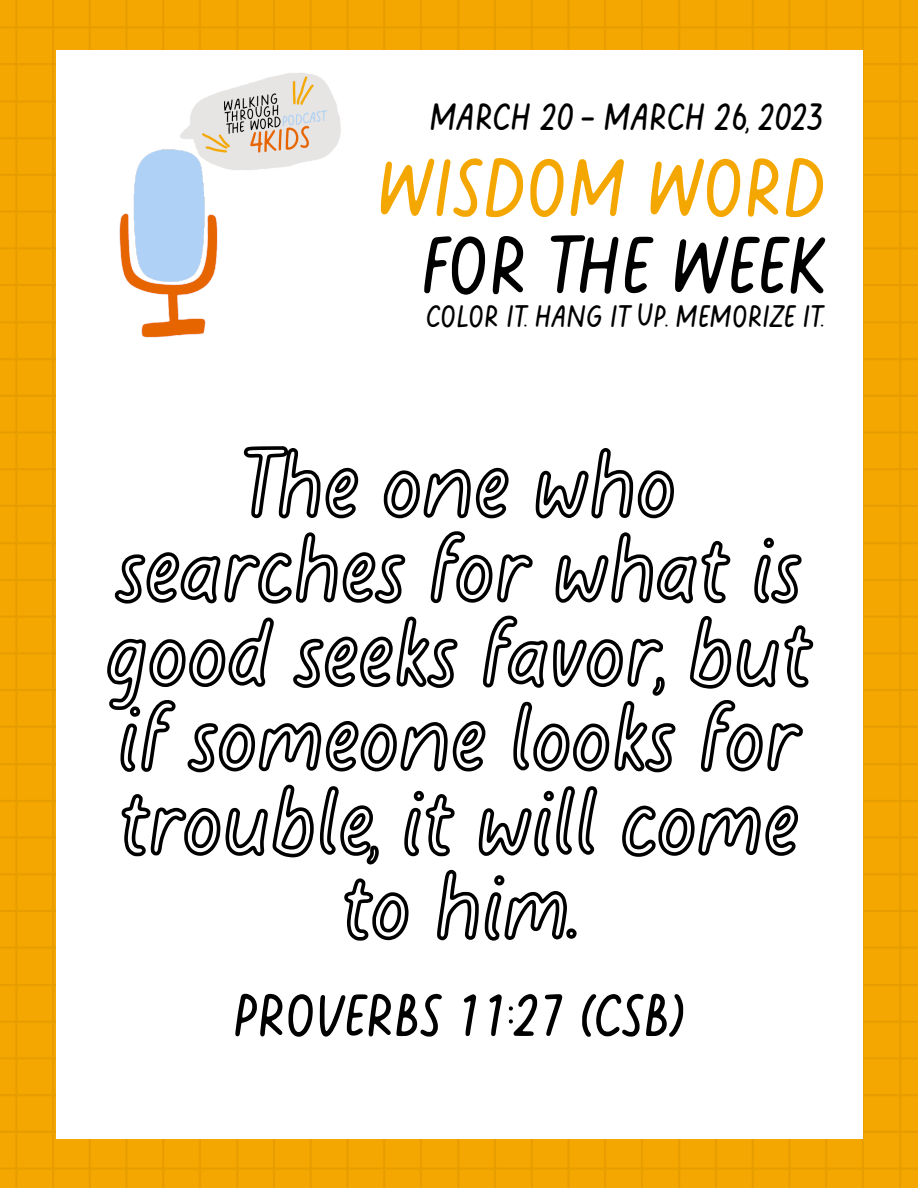
<style>
.page{position:relative;width:918px;height:1188px;background:#fff}
.page>*{position:absolute;margin:0;border:0;box-sizing:border-box;transform-origin:0 0}
.t1{font:81.45px "Moonlily";color:#f5a701}
.t2{font:81.45px "Moonlily";color:#000}
.t3{font:59.55px "Moonlily";color:#000}
.t4{font:37.95px "Moonlily";color:#000}
.t5{font:31.05px "Moonlily";color:#000}
</style>
<div class="page">
<img style="left:0;top:0;width:918px;height:1188px">
<div style="left:56px;top:50px;width:806px;height:1088px;background:#fff"></div>
<img style="left:40px;top:36px;width:343px;height:317px">
<svg style="left:242px;top:338px;width:432px;height:181px"></svg>
<svg style="left:114px;top:531px;width:688px;height:70px"></svg>
<svg style="left:107px;top:638px;width:707px;height:72px"></svg>
<svg style="left:119px;top:591px;width:687px;height:182px"></svg>
<svg style="left:121px;top:784px;width:678px;height:81px"></svg>
<svg style="left:344px;top:869px;width:233px;height:72px"></svg>
<p class="t4" style="left:429px;top:96px;width:396px">MARCH 20 - MARCH 26, 2023</p>
<h1 class="t1" style="left:377px;top:142px;width:451px">WISDOM WORD</h1>
<h1 class="t2" style="left:421px;top:220px;width:407px">FOR THE WEEK</h1>
<p class="t5" style="left:426px;top:299px;width:399px">COLOR IT. HANG IT UP. MEMORIZE IT.</p>
<h2 class="t3" style="left:233px;top:982px;width:454px">PROVERBS 11:27 (CSB)</h2>
</div>
